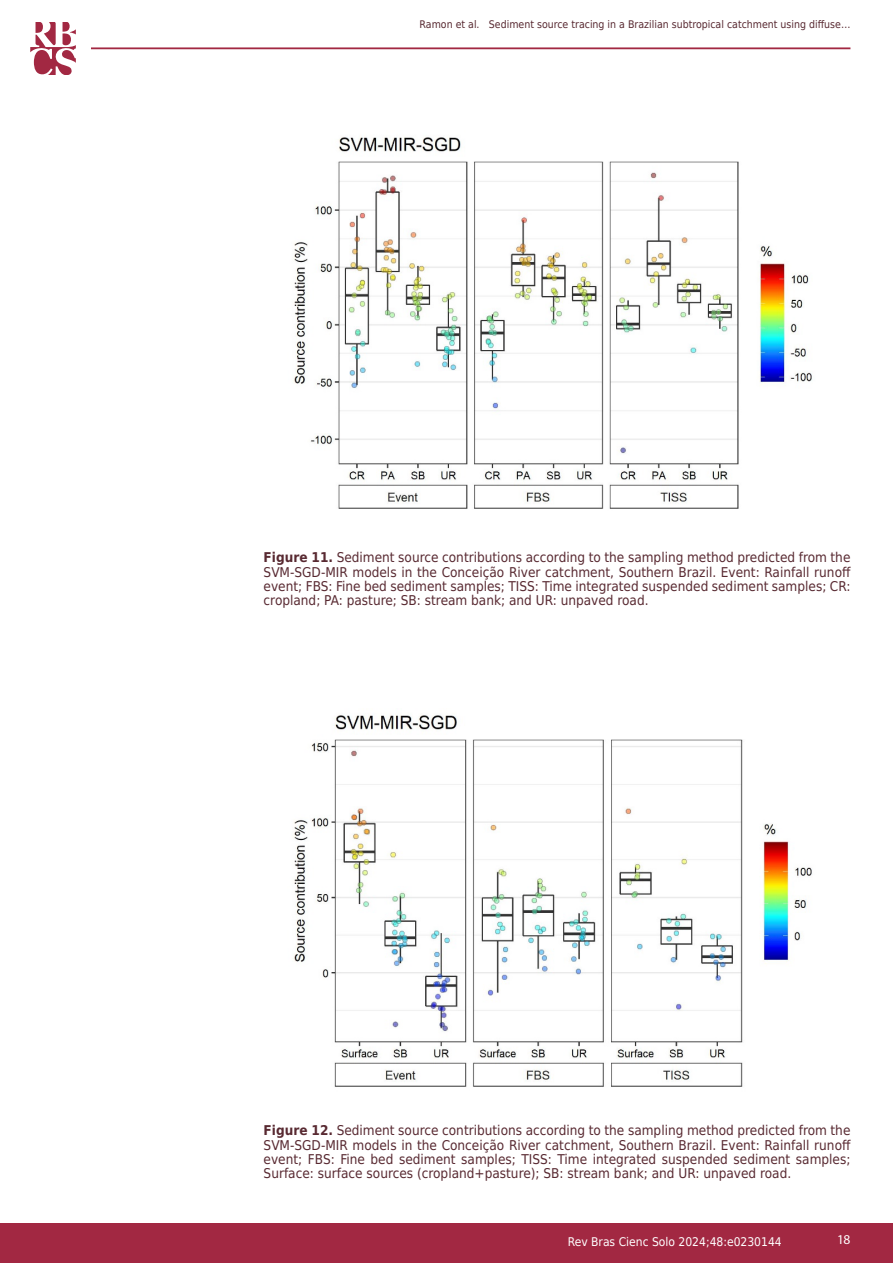
<style>
.page{position:relative;width:893px;height:1263px;background:#fff}
.page>*{position:absolute;margin:0;border:0;box-sizing:border-box;transform-origin:0 0}
.Tabela_Figura_Título{font:13.5px/14.2px "DejaVu Sans Condensed";color:#582931;text-align:justify}
.t1{font:13.5px "Myriad Pro";color:#fff}
.t2{font:12px "DejaVu Sans Condensed";color:#fff}
.t3{font:10.5px "DejaVu Sans Condensed";color:#582931}
.s1{font-weight:700}
</style>
<div class="page">
<div style="left:0;top:1223px;width:893px;height:40px;background:#a22842"></div>
<hr style="left:91px;top:47px;width:759px;height:2px;background:#a22842">
<svg style="left:30px;top:22px;width:46px;height:52px"></svg>
<img style="left:293px;top:137px;width:519px;height:372px">
<img style="left:293px;top:715px;width:519px;height:372px">
<p class="t3" style="left:420px;top:15px;width:432px">Ramon et al. Sediment source tracing in a Brazilian subtropical catchment using diffuse…</p>
<p class="Tabela_Figura_Título" style="left:264px;top:550px;width:588px"><span class="s1">Figure 11.</span> Sediment source contributions according to the sampling method predicted from the SVM-SGD-MIR models in the Conceição River catchment, Southern Brazil. Event: Rainfall runoff event; FBS: Fine bed sediment samples; TISS: Time integrated suspended sediment samples; CR: cropland; PA: pasture; SB: stream bank; and UR: unpaved road.</p>
<p class="Tabela_Figura_Título" style="left:264px;top:1123px;width:588px"><span class="s1">Figure 12.</span> Sediment source contributions according to the sampling method predicted from the SVM-SGD-MIR models in the Conceição River catchment, Southern Brazil. Event: Rainfall runoff event; FBS: Fine bed sediment samples; TISS: Time integrated suspended sediment samples; Surface: surface sources (cropland+pasture); SB: stream bank; and UR: unpaved road.</p>
<p class="t2" style="left:568px;top:1231px;width:215px">Rev Bras Cienc Solo 2024;48:e0230144</p>
<p class="t1" style="left:837px;top:1231px;width:15px">18</p>
</div>
